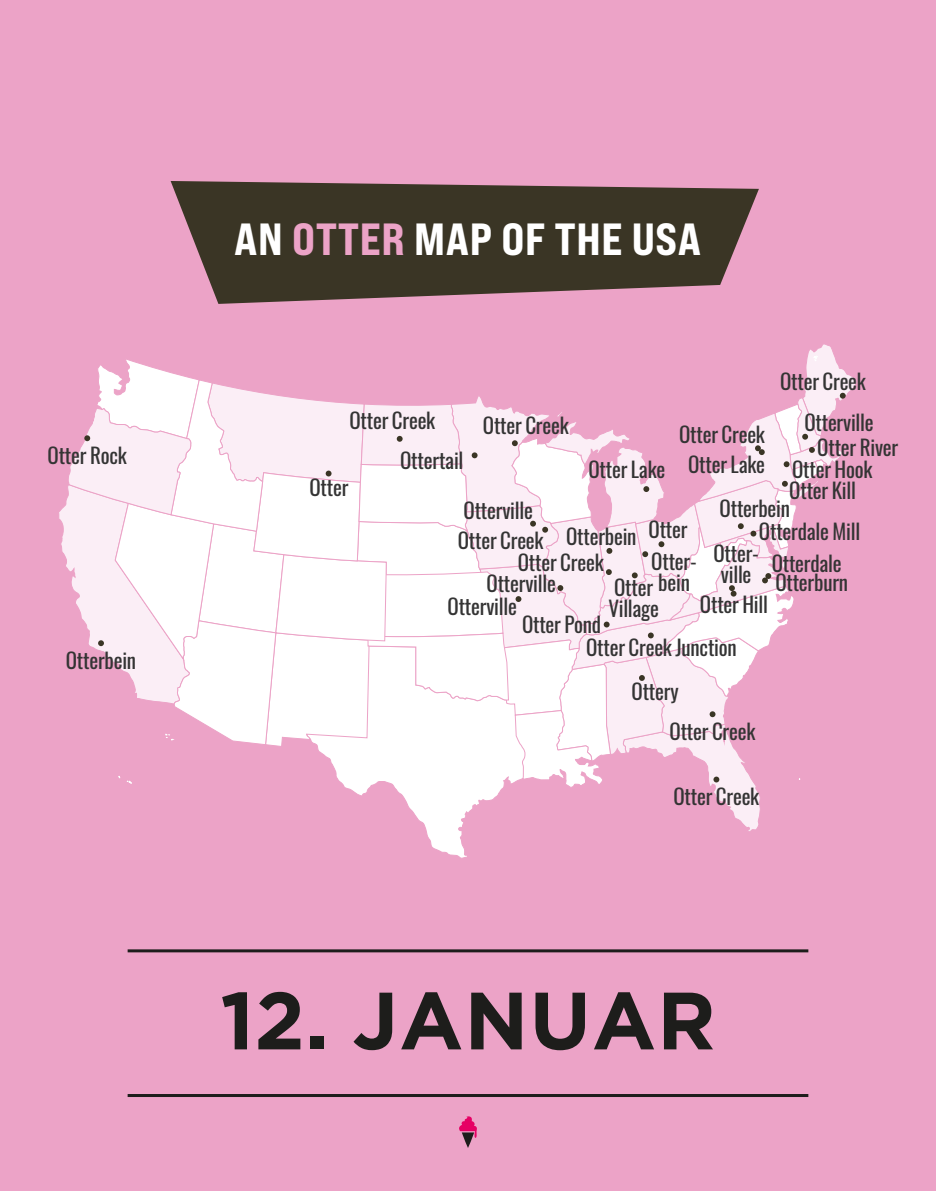
<style>
.page{position:relative;width:936px;height:1191px;background:#fff}
.page>*{position:absolute;margin:0;border:0;box-sizing:border-box;transform-origin:0 0}
.t1{font:700 81px "Gotham";letter-spacing:.015em;color:#1d1d1b}
.t2{font:45px "Bebas Neue Pro Exp Eb";letter-spacing:.015em;color:#fff}
.t3{font:21px/40.2px "Oswald";letter-spacing:-.01em;color:#343434}
.s1{color:#eca3c7}
</style>
<div class="page">
<div style="left:0;top:0;width:935px;height:1191px;background:#eca3c7"></div>
<svg style="left:427px;top:832px;width:40px;height:26px"></svg>
<svg style="left:59px;top:344px;width:797px;height:488px"></svg>
<svg style="left:171px;top:181px;width:587px;height:123px;fill:#3a3525"></svg>
<svg style="left:459px;top:1116px;width:18px;height:32px"></svg>
<hr style="left:128px;top:949px;width:680px;height:3px;background:#1d1d1b">
<hr style="left:128px;top:1094px;width:680px;height:3px;background:#1d1d1b">
<p class="t3" style="left:48px;top:435px;width:81px">Otter Rock</p>
<p class="t3" style="left:66px;top:640px;width:72px">Otterbein</p>
<h2 class="t2" style="left:234px;top:211px;width:468px">AN <span class="s1">OTTER</span> MAP OF THE USA</h2>
<p class="t3" style="left:780px;top:361px;width:87px">Otter Creek</p>
<p class="t3" style="left:400px;top:400px;width:65px;text-indent:-51px">Otter Creek<br>Ottertail</p>
<p class="t3" style="left:483px;top:405px;width:87px">Otter Creek</p>
<p class="t3" style="left:457px;top:496px;width:87px;line-height:30px">Otterville<br>Otter Creek</p>
<p class="t3" style="left:804px;top:403px;width:71px">Otterville</p>
<p class="t3" style="left:679px;top:414px;width:87px">Otter Creek</p>
<p class="t3" style="left:817px;top:427px;width:82px">Otter River</p>
<p class="t3" style="left:688px;top:444px;width:78px">Otter Lake</p>
<p class="t3" style="left:792px;top:449px;width:82px">Otter Hook</p>
<p class="t3" style="left:588px;top:450px;width:78px">Otter Lake</p>
<p class="t3" style="left:309px;top:467px;width:40px">Otter</p>
<p class="t3" style="left:789px;top:470px;width:68px">Otter Kill</p>
<p class="t3" style="left:719px;top:489px;width:72px">Otterbein</p>
<p class="t3" style="left:648px;top:509px;width:40px">Otter</p>
<p class="t3" style="left:759px;top:511px;width:103px">Otterdale Mill</p>
<p class="t3" style="left:566px;top:517px;width:72px">Otterbein</p>
<p class="t3" style="left:518px;top:542px;width:87px">Otter Creek</p>
<p class="t3" style="left:614px;top:568px;width:40px">Otter</p>
<p class="t3" style="left:608px;top:589px;width:52px">Village</p>
<p class="t3" style="left:720px;top:539px;width:129px;line-height:29.4px;text-indent:-8px">Otter-<br>ville Otterburn</p>
<p class="t3" style="left:651px;top:551px;width:47px;line-height:21px;text-align:center">Otter&shy;bein</p>
<p class="t3" style="left:771px;top:543px;width:72px">Otterdale</p>
<p class="t3" style="left:486px;top:563px;width:71px">Otterville</p>
<p class="t3" style="left:700px;top:584px;width:69px">Otter Hill</p>
<p class="t3" style="left:447px;top:586px;width:71px">Otterville</p>
<p class="t3" style="left:522px;top:604px;width:81px">Otter Pond</p>
<p class="t3" style="left:586px;top:627px;width:152px">Otter Creek Junction</p>
<p class="t3" style="left:631px;top:671px;width:49px">Ottery</p>
<p class="t3" style="left:669px;top:711px;width:87px">Otter Creek</p>
<p class="t3" style="left:673px;top:776px;width:87px">Otter Creek</p>
<h1 class="t1" style="left:220px;top:973px;width:497px">12. JANUAR</h1>
</div>
